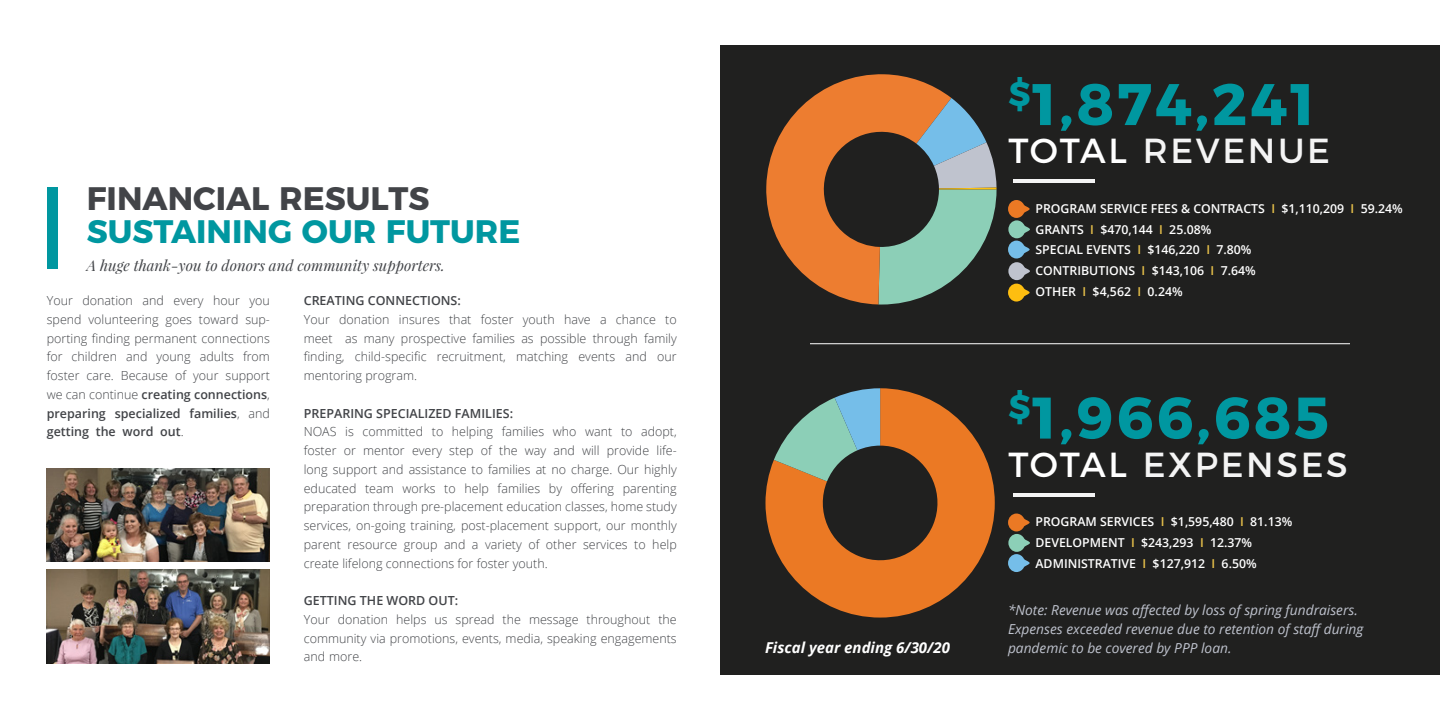
<style>
.page{position:relative;width:1440px;height:720px;background:#fff}
.page>*{position:absolute;margin:0;border:0;box-sizing:border-box;transform-origin:0 0}
.t1{font:700 58.5px "Montserrat";letter-spacing:.05em;color:#0097a0}
.t2{font:34.75px "Montserrat";letter-spacing:.075em;color:#f4f4f4}
.t3{font:700 32.5px "Montserrat";color:#0097a0}
.t4{font:700 32.5px "Montserrat";color:#424448}
.t5{font:italic 15px "Playfair Display";color:#424448}
.t6{font:italic 700 15px "Open Sans";color:#fff}
.t7{font:italic 13.75px/18.8px "Open Sans";color:#bfc3ce}
.t8{font:300 12.5px/18.8px "Open Sans";color:#424448;text-align:justify}
.t9{font:600 12.5px "Open Sans";color:#424448}
.t10{font:600 12.25px/20.9px "Open Sans";color:#fff}
.s1{font-weight:600}
.s2{color:#fff}
.s3{color:#e8c14b}
</style>
<div class="page">
<img style="left:47px;top:570px;width:223px;height:93px">
<div style="left:720px;top:45px;width:720px;height:630px;background:#20201f"></div>
<div style="left:47px;top:187px;width:10px;height:82px;background:#0097a0"></div>
<hr style="left:1013px;top:180px;width:81px;height:3px;background:#f4f4f4">
<hr style="left:1013px;top:493px;width:81px;height:4px;background:#f4f4f4">
<svg style="left:766px;top:74px;width:185px;height:230px;fill:#ed7d30"></svg>
<svg style="left:878px;top:98px;width:119px;height:207px"></svg>
<svg style="left:1008px;top:514px;width:22px;height:58px"></svg>
<svg style="left:1008px;top:200px;width:22px;height:102px"></svg>
<svg style="left:765px;top:388px;width:230px;height:230px;fill:#eb7924"></svg>
<svg style="left:774px;top:388px;width:106px;height:93px"></svg>
<img style="left:47px;top:468px;width:223px;height:94px">
<hr style="left:810px;top:343px;width:540px;height:1px;background:#fff">
<h3 class="t4" style="left:87px;top:172px;width:344px">FINANCIAL RESULTS</h3>
<h3 class="t3" style="left:87px;top:204px;width:435px">SUSTAINING OUR FUTURE</h3>
<p class="t5" style="left:87px;top:256px;width:360px">A huge thank-you to donors and community supporters.</p>
<p class="t8" style="left:47px;top:291px;width:225px">Your donation and every hour you spend volunteering goes toward sup&shy;porting finding permanent connections for children and young adults from foster care. Because of your support we can continue <span class="s1">creating connections</span>, <span class="s1">preparing specialized families</span>, and <span class="s1">getting the word out</span>.</p>
<p class="t9" style="left:304px;top:292px;width:159px">CREATING CONNECTIONS:</p>
<p class="t8" style="left:304px;top:310px;width:375px">Your donation insures that foster youth have a chance to meet as many prospective families as possible through family finding, child-specific recruitment, matching events and our mentoring program.</p>
<p class="t9" style="left:304px;top:404px;width:211px">PREPARING SPECIALIZED FAMILIES:</p>
<p class="t8" style="left:304px;top:422px;width:375px">NOAS is committed to helping families who want to adopt, foster or mentor every step of the way and will provide life&shy;long support and assistance to families at no charge. Our highly educated team works to help families by offering parenting preparation through pre-placement education classes, home study services, on-going training, post-placement support, our monthly parent resource group and a variety of other services to help create lifelong connections for foster youth.</p>
<p class="t9" style="left:304px;top:592px;width:156px">GETTING THE WORD OUT:</p>
<p class="t8" style="left:304px;top:610px;width:375px">Your donation helps us spread the message throughout the community via promotions, events, media, speaking engagements and more.</p>
<p class="t6" style="left:765px;top:637px;width:187px">Fiscal year ending 6/30/20</p>
<h1 class="t1" style="left:1008px;top:56px;width:307px"><sup>$</sup>1,874,241</h1>
<h2 class="t2" style="left:1008px;top:123px;width:323px"><span class="s2">TOTAL</span> REVENUE</h2>
<p class="t10" style="left:1036px;top:198px;width:369px">PROGRAM SERVICE FEES &amp; CONTRACTS <span class="s3">I</span> $1,110,209 <span class="s3">I</span> 59.24% GRANTS <span class="s3">I</span> $470,144 <span class="s3">I</span> 25.08%<br>SPECIAL EVENTS <span class="s3">I</span> $146,220 <span class="s3">I</span> 7.80%<br>CONTRIBUTIONS <span class="s3">I</span> $143,106 <span class="s3">I</span> 7.64%<br>OTHER <span class="s3">I</span> $4,562 <span class="s3">I</span> 0.24%</p>
<h1 class="t1" style="left:1008px;top:370px;width:322px"><sup>$</sup>1,966,685</h1>
<h2 class="t2" style="left:1008px;top:436px;width:341px"><span class="s2">TOTAL</span> EXPENSES</h2>
<p class="t10" style="left:1036px;top:511px;width:258px">PROGRAM SERVICES <span class="s3">I</span> $1,595,480 <span class="s3">I</span> 81.13%<br>DEVELOPMENT <span class="s3">I</span> $243,293 <span class="s3">I</span> 12.37%<br>ADMINISTRATIVE <span class="s3">I</span> $127,912 <span class="s3">I</span> 6.50%</p>
<p class="t7" style="left:1008px;top:601px;width:357px">*Note: Revenue was affected by loss of spring fundraisers.<br>Expenses exceeded revenue due to retention of staff during pandemic to be covered by PPP loan.</p>
</div>
